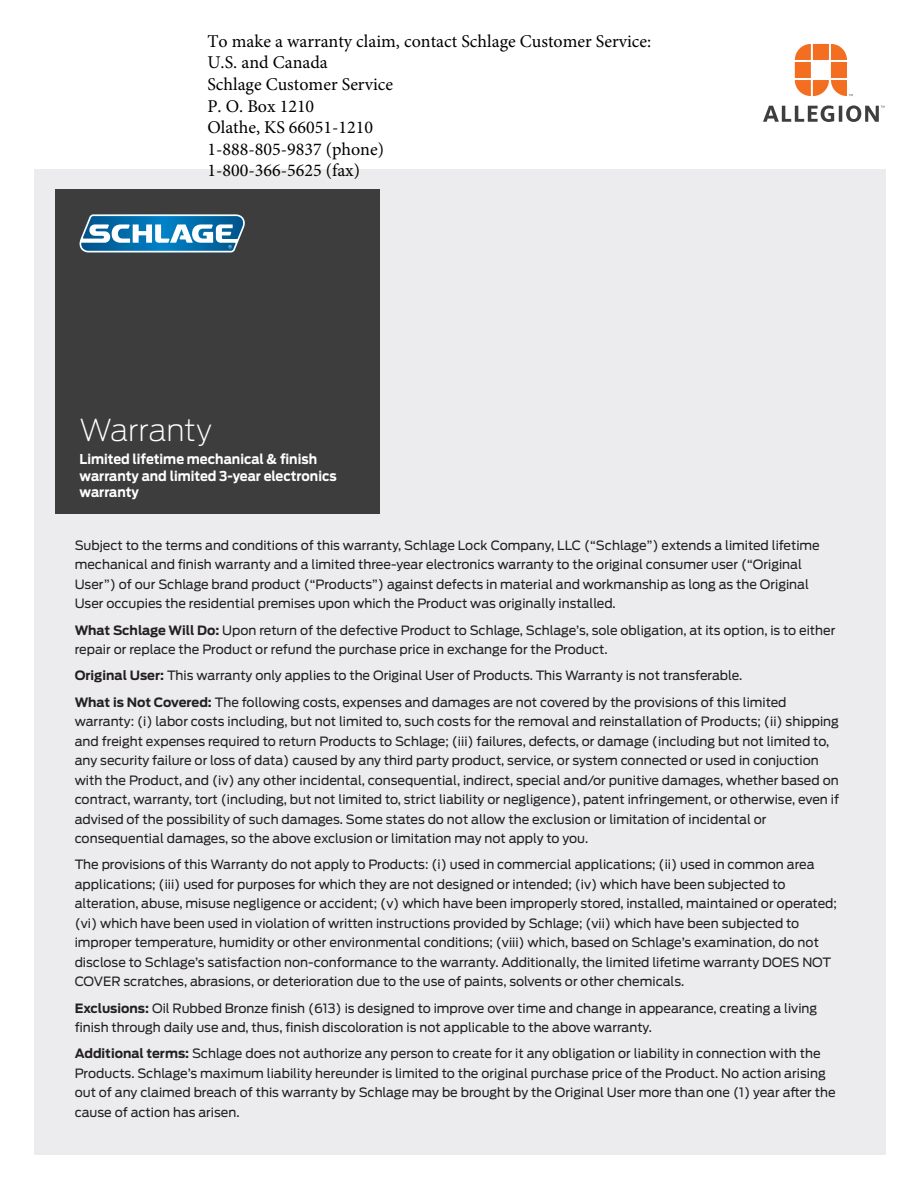
<style>
.page{position:relative;width:919px;height:1188px;background:#fff}
.page>*{position:absolute;margin:0;border:0;box-sizing:border-box;transform-origin:0 0}
.Cover_Headline_32_39{font:200 30px "Antenna";letter-spacing:-.015em;color:#fff}
.t1{font:18px/21.6px "Minion Pro";color:#000}
.Cover_subheadline_10{font:700 13.5px/16.5px "Antenna";color:#fff;scale:.94 1}
.Body_bullets_8_5_12p{font:12.75px/19.5px "Antenna";color:#231f20}
.s1{font-weight:700}
</style>
<div class="page">
<svg style="left:794px;top:44px;width:58px;height:52px"></svg>
<svg style="left:763px;top:105px;width:121px;height:17px"></svg>
<div style="left:34px;top:169px;width:851px;height:986px;background:#ececee"></div>
<div style="left:56px;top:189px;width:324px;height:324px;background:#3e3e3f"></div>
<svg style="left:79px;top:214px;width:166px;height:38px;background:#5b9bc0"></svg>
<h2 class="t1" style="left:207px;top:30px;width:445px">To make a warranty claim, contact Schlage Customer Service:<br>U.S. and Canada<br>Schlage Customer Service<br>P. O. Box 1210<br>Olathe, KS 66051-1210<br>1-888-805-9837 (phone)<br>1-800-366-5625 (fax)</h2>
<p class="Cover_Headline_32_39" style="left:79px;top:411px;width:134px">Warranty</p>
<p class="Cover_subheadline_10" style="left:79px;top:451px;width:275px">Limited lifetime mechanical &amp; finish warranty and limited 3-year electronics warranty</p>
<p class="Body_bullets_8_5_12p" style="left:75px;top:535px;width:746px">Subject to the terms and conditions of this warranty, Schlage Lock Company, LLC (“Schlage”) extends a limited lifetime mechanical and finish warranty and a limited three-year electronics warranty to the original consumer user (“Original User”) of our Schlage brand product (“Products”) against defects in material and workmanship as long as the Original User occupies the residential premises upon which the Product was originally installed.</p>
<p class="Body_bullets_8_5_12p" style="left:75px;top:620px;width:762px"><span class="s1">What Schlage Will Do:</span> Upon return of the defective Product to Schlage, Schlage’s, sole obligation, at its option, is to either repair or replace the Product or refund the purchase price in exchange for the Product.</p>
<p class="Body_bullets_8_5_12p" style="left:75px;top:665px;width:669px"><span class="s1">Original User:</span> This warranty only applies to the Original User of Products. This Warranty is not transferable.</p>
<p class="Body_bullets_8_5_12p" style="left:75px;top:692px;width:765px"><span class="s1">What is Not Covered:</span> The following costs, expenses and damages are not covered by the provisions of this limited warranty: (i) labor costs including, but not limited to, such costs for the removal and reinstallation of Products; (ii) shipping and freight expenses required to return Products to Schlage; (iii) failures, defects, or damage (including but not limited to, any security failure or loss of data) caused by any third party product, service, or system connected or used in conjuction with the Product, and (iv) any other incidental, consequential, indirect, special and/or punitive damages, whether based on contract, warranty, tort (including, but not limited to, strict liability or negligence), patent infringement, or otherwise, even if advised of the possibility of such damages. Some states do not allow the exclusion or limitation of incidental or consequential damages, so the above exclusion or limitation may not apply to you.</p>
<p class="Body_bullets_8_5_12p" style="left:75px;top:854px;width:763px">The provisions of this Warranty do not apply to Products: (i) used in commercial applications; (ii) used in common area applications; (iii) used for purposes for which they are not designed or intended; (iv) which have been subjected to alteration, abuse, misuse negligence or accident; (v) which have been improperly stored, installed, maintained or operated; (vi) which have been used in violation of written instructions provided by Schlage; (vii) which have been subjected to improper temperature, humidity or other environmental conditions; (viii) which, based on Schlage’s examination, do not disclose to Schlage’s satisfaction non-conformance to the warranty. Additionally, the limited lifetime warranty DOES NOT COVER scratches, abrasions, or deterioration due to the use of paints, solvents or other chemicals.</p>
<p class="Body_bullets_8_5_12p" style="left:75px;top:998px;width:744px"><span class="s1">Exclusions:</span> Oil Rubbed Bronze finish (613) is designed to improve over time and change in appearance, creating a living finish through daily use and, thus, finish discoloration is not applicable to the above warranty.</p>
<p class="Body_bullets_8_5_12p" style="left:75px;top:1043px;width:762px"><span class="s1">Additional terms:</span> Schlage does not authorize any person to create for it any obligation or liability in connection with the Products. Schlage’s maximum liability hereunder is limited to the original purchase price of the Product. No action arising out of any claimed breach of this warranty by Schlage may be brought by the Original User more than one (1) year after the cause of action has arisen.</p>
</div>
